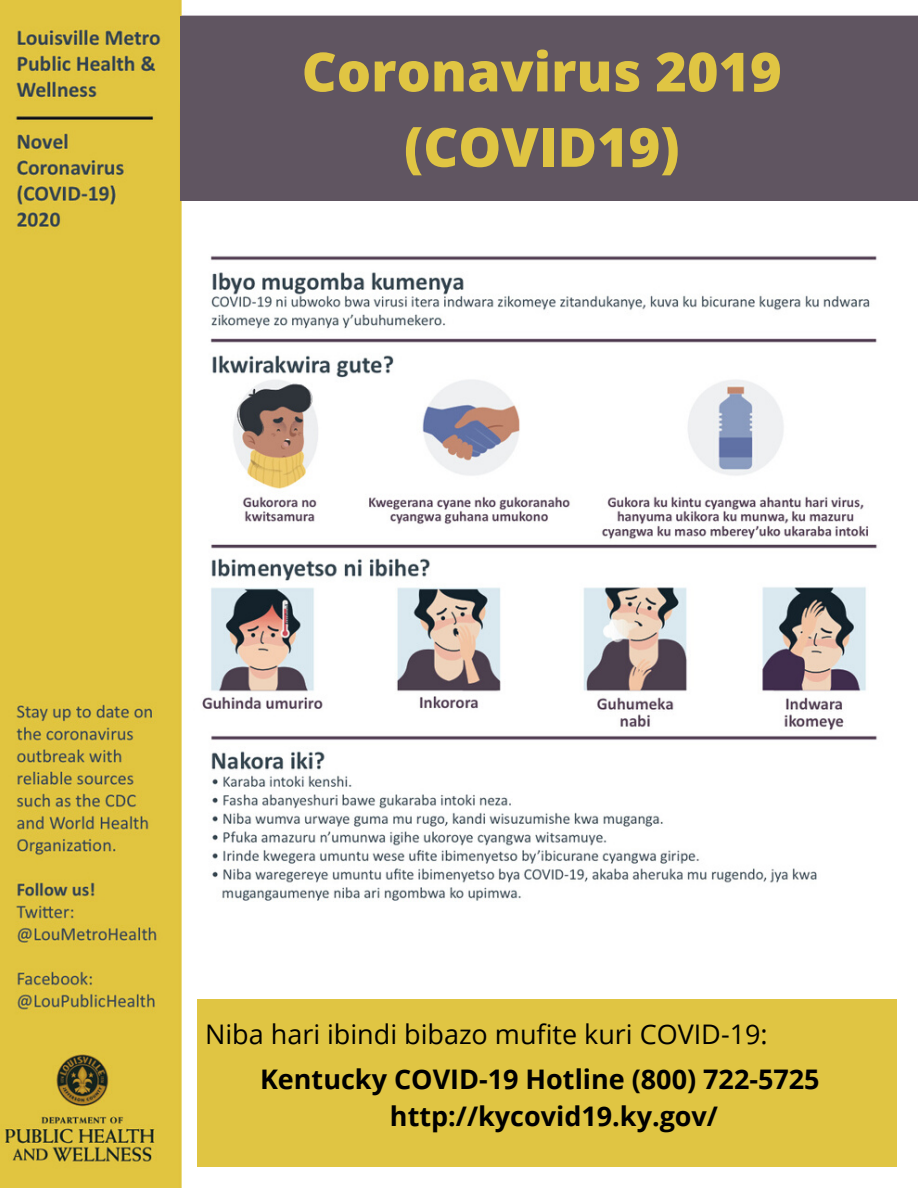
<style>
.page{position:relative;width:918px;height:1188px;background:#fff}
.page>*{position:absolute;margin:0;border:0;box-sizing:border-box;transform-origin:0 0}
.t1{font:800 54px/75.3px "Open Sans";color:#e0c543;text-align:center}
.t2{font:700 27px/37.2px "Open Sans";color:#000}
.t3{font:27px "Open Sans";color:#000}
</style>
<div class="page">
<img style="left:0;top:0;width:918px;height:1188px">
<div style="left:188px;top:117px;width:708px;height:137px;background:#fff"></div>
<div style="left:180px;top:16px;width:738px;height:185px;background:#605561"></div>
<div style="left:188px;top:910px;width:730px;height:278px;background:#fff"></div>
<div style="left:197px;top:999px;width:700px;height:167px;background:#e0c543"></div>
<h1 class="t1" style="left:302px;top:33px;width:481px">Coronavirus 2019 (COVID19)</h1>
<p class="t3" style="left:205px;top:1015px;width:564px">Niba hari ibindi bibazo mufite kuri COVID-19:</p>
<p class="t2" style="left:390px;top:1060px;width:431px;text-indent:-130px">Kentucky COVID-19 Hotline (800) 722-5725 http://kycovid19.ky.gov/</p>
</div>
